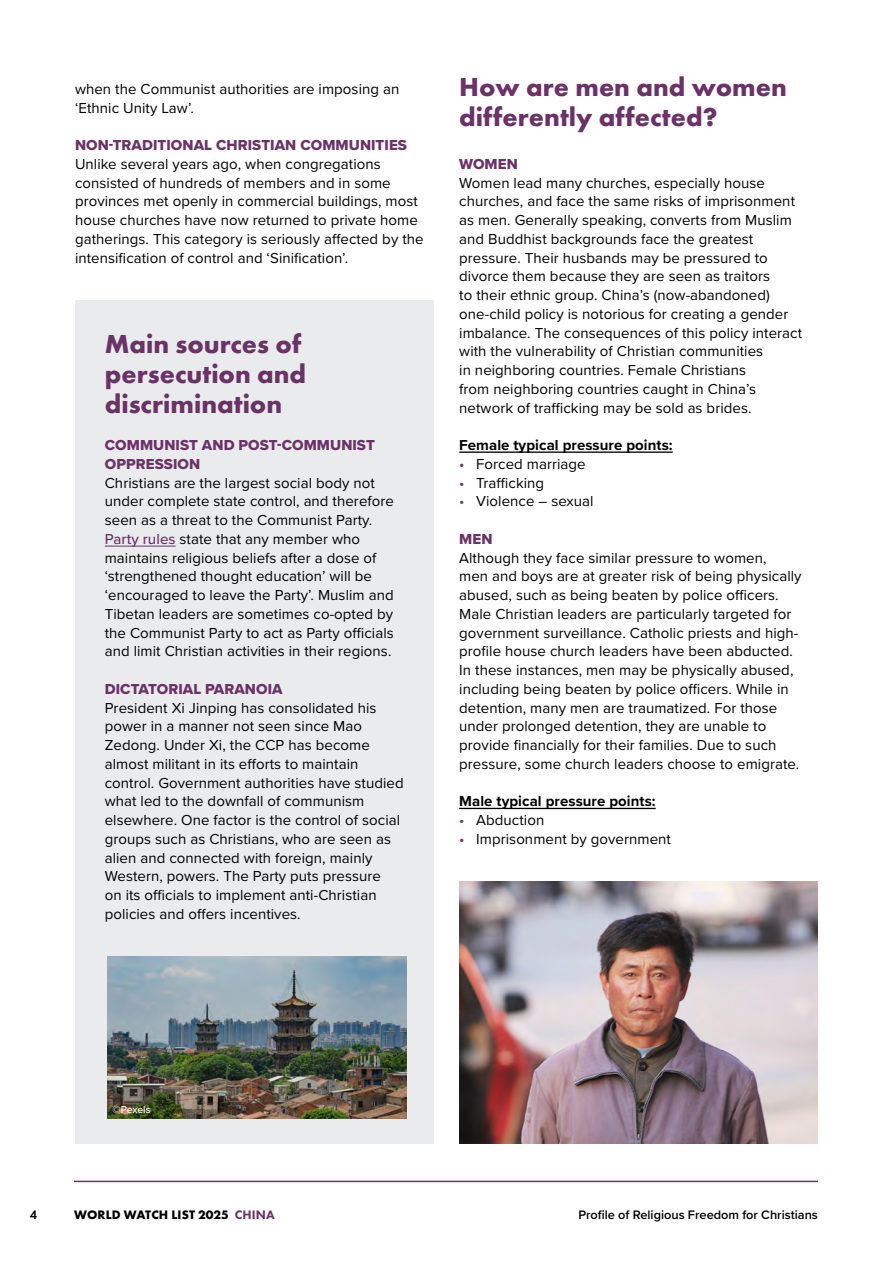
<style>
.page{position:relative;width:893px;height:1263px;background:#fff}
.page>*{position:absolute;margin:0;border:0;box-sizing:border-box;transform-origin:0 0}
.t1{font:700 27px/30px "Futura PT";color:#6b3267}
.t2{font:15px/18.8px "Proxima Nova";letter-spacing:.005em;color:#000}
.t3{font:15px/18.8px "Proxima Nova Extrabld";letter-spacing:.005em;color:#6b3267}
.t4{font:700 15px "Proxima Nova";letter-spacing:.005em;color:#000}
.t5{font:600 12.75px "Proxima Nova";color:#000}
.t6{font:700 12.75px "Futura PT";letter-spacing:.01em;color:#000}
.t7{font:600 12.75px "Futura PT";color:#000}
.t8{font:500 10.5px "Proxima Nova";letter-spacing:-.01em;color:#fff}
.s1{font-weight:500;color:#6b3267}
.s2{color:#6b3267}
.s3{font-weight:800;color:#6b3267}
</style>
<div class="page">
<hr style="left:74px;top:1181px;width:744px;height:1px;background:#6b3267">
<div style="left:75px;top:300px;width:359px;height:844px;background:#e9ebed"></div>
<hr style="left:105px;top:546px;width:71px;height:1px;background:#6b3267">
<hr style="left:459px;top:451px;width:214px;height:2px;background:#000">
<hr style="left:459px;top:808px;width:197px;height:1px;background:#000">
<img style="left:108px;top:956px;width:299px;height:162px">
<img style="left:459px;top:881px;width:359px;height:263px">
<p class="t2" style="left:75px;top:79px;width:326px">when the Communist authorities are imposing an ‘Ethnic Unity Law’.</p>
<p class="t3" style="left:75px;top:135px;width:333px">NON-TRADITIONAL CHRISTIAN COMMUNITIES</p>
<p class="t2" style="left:75px;top:154px;width:350px">Unlike several years ago, when congregations consisted of hundreds of members and in some provinces met openly in commercial buildings, most house churches have now returned to private home gatherings. This category is seriously affected by the intensification of control and ‘Sinification’.</p>
<h1 class="t1" style="left:105px;top:328px;width:203px">Main sources of persecution and discrimination</h1>
<p class="t3" style="left:105px;top:435px;width:272px">COMMUNIST AND POST-COMMUNIST<br>OPPRESSION</p>
<p class="t2" style="left:105px;top:472px;width:291px">Christians are the largest social body not under complete state control, and therefore seen as a threat to the Communist Party.<br><span class="s1">Party rules</span> state that any member who maintains religious beliefs after a dose of ‘strengthened thought education’ will be ‘encouraged to leave the Party’. Muslim and Tibetan leaders are sometimes co-opted by the Communist Party to act as Party officials and limit Christian activities in their regions.</p>
<p class="t3" style="left:105px;top:679px;width:179px">DICTATORIAL PARANOIA</p>
<p class="t2" style="left:105px;top:697px;width:300px">President Xi Jinping has consolidated his power in a manner not seen since Mao Zedong. Under Xi, the CCP has become almost militant in its efforts to maintain control. Government authorities have studied what led to the downfall of communism elsewhere. One factor is the control of social groups such as Christians, who are seen as alien and connected with foreign, mainly Western, powers. The Party puts pressure<br>on its officials to implement anti-Christian policies and offers incentives.</p>
<h1 class="t1" style="left:459px;top:71px;width:329px">How are men and women differently affected?</h1>
<p class="t3" style="left:459px;top:154px;width:60px">WOMEN</p>
<p class="t2" style="left:459px;top:172px;width:344px">Women lead many churches, especially house churches, and face the same risks of imprisonment as men. Generally speaking, converts from Muslim and Buddhist backgrounds face the greatest pressure. Their husbands may be pressured to divorce them because they are seen as traitors<br>to their ethnic group. China’s (now-abandoned) one-child policy is notorious for creating a gender imbalance. The consequences of this policy interact with the vulnerability of Christian communities<br>in neighboring countries. Female Christians<br>from neighboring countries caught in China’s network of trafficking may be sold as brides.</p>
<p class="t4" style="left:459px;top:434px;width:215px">Female typical pressure points:</p>
<p class="t2" style="left:459px;top:454px;width:128px"><span class="s2">•</span> Forced marriage</p>
<p class="t2" style="left:459px;top:472px;width:86px"><span class="s2">•</span> Trafficking</p>
<p class="t2" style="left:459px;top:491px;width:136px"><span class="s2">•</span> Violence – sexual</p>
<p class="t3" style="left:459px;top:529px;width:35px">MEN</p>
<p class="t2" style="left:459px;top:547px;width:344px">Although they face similar pressure to women,<br>men and boys are at greater risk of being physically abused, such as being beaten by police officers.<br>Male Christian leaders are particularly targeted for government surveillance. Catholic priests and high&shy;profile house church leaders have been abducted.<br>In these instances, men may be physically abused, including being beaten by police officers. While in detention, many men are traumatized. For those under prolonged detention, they are unable to provide financially for their families. Due to such pressure, some church leaders choose to emigrate.</p>
<p class="t4" style="left:459px;top:790px;width:198px">Male typical pressure points:</p>
<p class="t2" style="left:459px;top:810px;width:87px"><span class="s2">•</span> Abduction</p>
<p class="t2" style="left:459px;top:829px;width:213px"><span class="s2">•</span> Imprisonment by government</p>
<p class="t8" style="left:113px;top:1102px;width:40px">©Pexels</p>
<p class="t7" style="left:30px;top:1207px;width:9px">4</p>
<p class="t6" style="left:74px;top:1206px;width:202px">WORLD WATCH LIST 2025 <span class="s3">CHINA</span></p>
<p class="t5" style="left:578px;top:1205px;width:241px">Profile of Religious Freedom for Christians</p>
</div>
